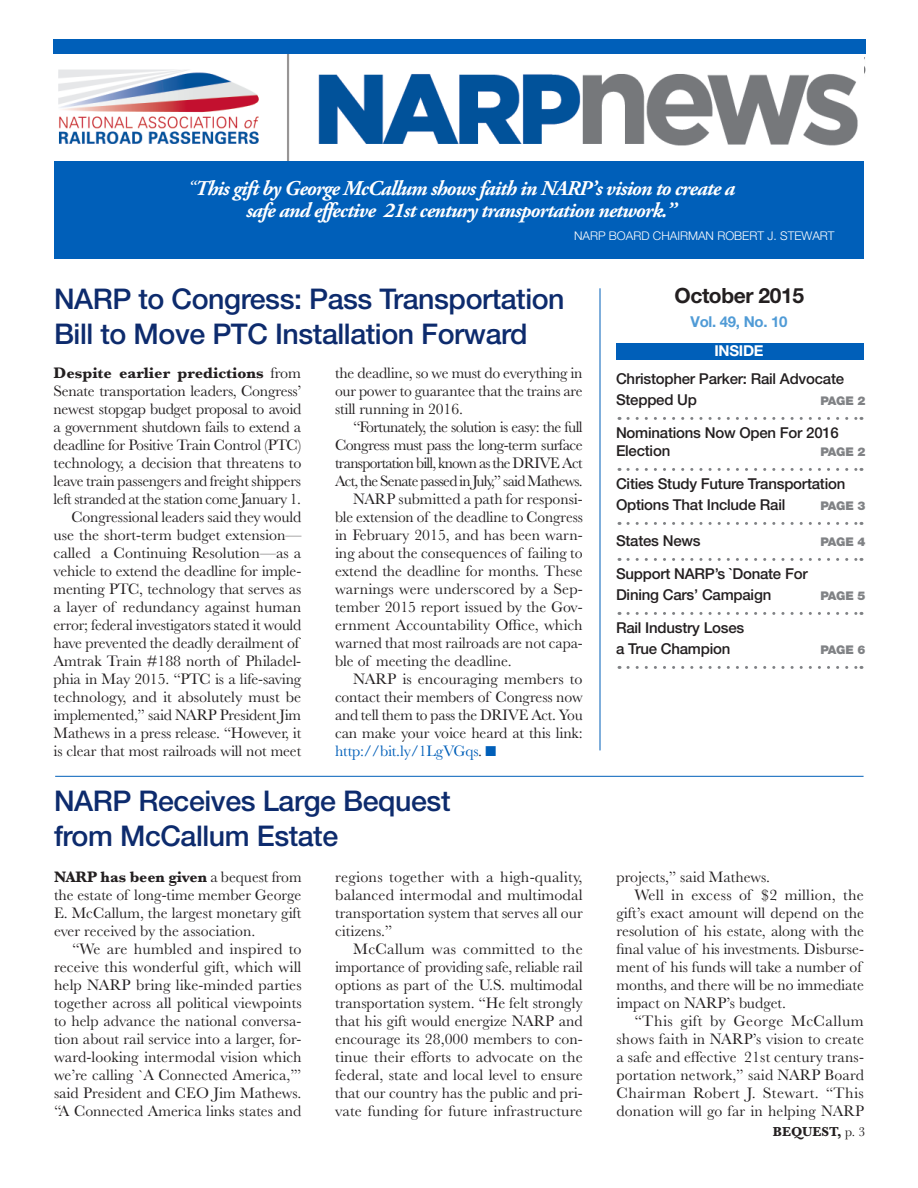
<style>
.page{position:relative;width:918px;height:1188px;background:#fff}
.page>*{position:absolute;margin:0;border:0;box-sizing:border-box;transform-origin:0 0}
.t1{font:500 28.5px/35.7px "Helvetica Neue LT Std";letter-spacing:-.015em;color:#0d2b6d}
.t2{font:italic 700 21px/22.5px "Adobe Garamond Pro";letter-spacing:-.04em;color:#fff;text-align:center}
.t3{font:700 21px "Helvetica Neue LT Std";letter-spacing:-.02em;color:#231f20}
.t4{font:15.75px/18px "Baskerville MT Std";letter-spacing:-.005em;color:#231f20;text-align:justify}
.t5{font:15.75px "Baskerville MT Std";letter-spacing:-.045em;color:#231f20}
.t6{font:15.75px "Baskerville MT Std";letter-spacing:.025em;color:#231f20}
.t7{font:15.75px "Baskerville MT Std";letter-spacing:-.04em;color:#231f20}
.t8{font:15.75px "Baskerville MT Std";letter-spacing:-.035em;color:#231f20}
.t9{font:15.75px "Baskerville MT Std";letter-spacing:.015em;color:#231f20}
.t10{font:15.75px "Baskerville MT Std";letter-spacing:-.01em;color:#005fb9}
.t11{font:500 15px/21px "Helvetica Neue LT Std";letter-spacing:-.015em;color:#231f20}
.t12{font:700 15px "Helvetica Neue LT Std";letter-spacing:-.02em;color:#509bd6}
.t13{font:700 15px "Helvetica Neue LT Std";letter-spacing:-.02em;color:#fff}
.t14{font:700 13.5px "Baskerville MT Std";color:#231f20}
.t15{font:300 12px "Helvetica Neue LT Std";color:#fff}
.t16{font:900 12px "Helvetica Neue LT Std";letter-spacing:-.015em;color:#808285}
.s1{font-weight:400}
.s2{font-weight:700}
.s3{color:#231f20}
.s4{font-family:"Zingbats Regular SWFTE";font-size:18px}
</style>
<div class="page">
<hr style="left:53px;top:111px;width:569px;height:1px;background:#005fb9">
<div style="left:616px;top:343px;width:248px;height:16px;background:#005fb9"></div>
<img style="left:54px;top:54px;width:804px;height:107px">
<div style="left:54px;top:161px;width:810px;height:97px;background:#005fb9"></div>
<hr style="left:55px;top:776px;width:809px;height:1px;background:#005fb9">
<svg style="left:628px;top:417px;width:234px;height:3px"></svg>
<svg style="left:628px;top:468px;width:234px;height:3px"></svg>
<svg style="left:628px;top:522px;width:234px;height:3px"></svg>
<svg style="left:628px;top:558px;width:234px;height:3px"></svg>
<svg style="left:628px;top:612px;width:234px;height:3px"></svg>
<svg style="left:628px;top:666px;width:234px;height:3px"></svg>
<div style="left:53px;top:39px;width:813px;height:15px;background:#005fb9"></div>
<hr style="left:600px;top:288px;width:1px;height:462px;background:#005fb9">
<h2 class="t2" style="left:188px;top:177px;width:549px"><span class="s1">“</span>This gift by George McCallum shows faith in NARP’s vision to create a safe and effective 21st century transportation network.”</h2>
<p class="t15" style="left:574px;top:228px;width:262px">NARP BOARD CHAIRMAN ROBERT J. STEWART</p>
<h1 class="t1" style="left:54px;top:280px;width:512px">NARP to Congress: Pass Transportation<br>Bill to Move PTC Installation Forward</h1>
<p class="t4" style="left:54px;top:364px;width:249px;text-align:right"><span class="s2">Despite earlier predictions</span> from Senate transportation leaders, Congress’ newest stopgap budget proposal to avoid a government shutdown fails to extend a deadline for Positive Train Control (PTC) technology, a decision that threatens to leave train passengers and freight shippers left stranded at the station come January 1.<br>Congressional leaders said they would use the short-term budget extension— called a Continuing Resolution—as a vehicle to extend the deadline for imple&shy;menting PTC, technology that serves as a layer of redundancy against human error; federal investigators stated it would have prevented the deadly derailment of Amtrak Train #188 north of Philadel&shy;phia in May 2015. “PTC is a life-saving technology, and it absolutely must be implemented,” said NARP President Jim Mathews in a press release. “However, it is clear that most railroads will not meet</p>
<p class="t4" style="left:335px;top:364px;width:249px">the deadline, so we must do everything in our power to guarantee that the trains are still running in 2016.</p>
<p class="t7" style="left:353px;top:418px;width:231px">“Fortunately, the solution is easy: the full</p>
<p class="t8" style="left:335px;top:436px;width:249px">Congress must pass the long-term surface</p>
<p class="t5" style="left:335px;top:454px;width:249px">transportation bill, known as the DRIVE Act</p>
<p class="t5" style="left:335px;top:472px;width:249px">Act, the Senate passed in July,” said Mathews.</p>
<p class="t4" style="left:353px;top:490px;width:231px">NARP submitted a path for responsi-</p>
<p class="t4" style="left:335px;top:508px;width:249px">ble extension of the deadline to Congress</p>
<p class="t4" style="left:335px;top:526px;width:249px">in February 2015, and has been warn-</p>
<p class="t4" style="left:335px;top:544px;width:249px">ing about the consequences of failing to</p>
<p class="t4" style="left:335px;top:562px;width:249px">extend the deadline for months. These</p>
<p class="t4" style="left:335px;top:580px;width:249px">warnings were underscored by a Sep-</p>
<p class="t4" style="left:335px;top:598px;width:249px">tember 2015 report issued by the Gov-</p>
<p class="t4" style="left:335px;top:616px;width:249px">ernment Accountability Office, which</p>
<p class="t4" style="left:335px;top:634px;width:249px">warned that most railroads are not capa-</p>
<p class="t4" style="left:335px;top:652px;width:178px">ble of meeting the deadline.</p>
<p class="t4" style="left:353px;top:670px;width:231px">NARP is encouraging members to</p>
<p class="t4" style="left:335px;top:688px;width:249px">contact their members of Congress now</p>
<p class="t4" style="left:335px;top:706px;width:249px">and tell them to pass the DRIVE Act. You</p>
<p class="t4" style="left:335px;top:724px;width:249px">can make your voice heard at this link:</p>
<p class="t10" style="left:335px;top:742px;width:162px">http://bit.ly/1LgVGqs<span class="s3">.</span> <span class="s4">n</span></p>
<h1 class="t1" style="left:54px;top:782px;width:398px">NARP Receives Large Bequest from McCallum Estate</h1>
<p class="t4" style="left:54px;top:868px;width:249px"><span class="s2">NARP has been given</span> a bequest from the estate of long-time member George E. McCallum, the largest monetary gift ever received by the association.</p>
<p class="t4" style="left:54px;top:940px;width:249px;text-indent:18px">“We are humbled and inspired to receive this wonderful gift, which will help NARP bring like-minded parties together across all political viewpoints to help advance the national conversa&shy;tion about rail service into a larger, for&shy;ward-looking intermodal vision which we’re calling `A Connected America,’” said President and CEO Jim Mathews. “A Connected America links states and</p>
<p class="t4" style="left:335px;top:868px;width:249px">regions together with a high-quality, balanced intermodal and multimodal transportation system that serves all our citizens.”</p>
<p class="t4" style="left:335px;top:940px;width:249px;text-indent:18px">McCallum was committed to the importance of providing safe, reliable rail options as part of the U.S. multimodal transportation system. “He felt strongly that his gift would energize NARP and encourage its 28,000 members to con&shy;tinue their efforts to advocate on the federal, state and local level to ensure that our country has the public and pri&shy;vate funding for future infrastructure</p>
<h2 class="t3" style="left:674px;top:283px;width:131px">October 2015</h2>
<p class="t12" style="left:691px;top:313px;width:98px">Vol. 49, No. 10</p>
<p class="t13" style="left:715px;top:342px;width:51px">INSIDE</p>
<p class="t11" style="left:616px;top:368px;width:230px">Christopher Parker: Rail Advocate<br>Stepped Up</p>
<p class="t16" style="left:820px;top:393px;width:47px">PAGE 2</p>
<p class="t11" style="left:616px;top:423px;width:224px;line-height:18px">Nominations Now Open For 2016<br>Election</p>
<p class="t16" style="left:820px;top:444px;width:47px">PAGE 2</p>
<p class="t11" style="left:616px;top:473px;width:231px">Cities Study Future Transportation<br>Options That Include Rail</p>
<p class="t16" style="left:820px;top:498px;width:47px">PAGE 3</p>
<p class="t11" style="left:616px;top:530px;width:86px">States News</p>
<p class="t16" style="left:820px;top:534px;width:47px">PAGE 4</p>
<p class="t11" style="left:616px;top:563px;width:193px">Support NARP’s `Donate For<br>Dining Cars’ Campaign</p>
<p class="t16" style="left:820px;top:588px;width:47px">PAGE 5</p>
<p class="t11" style="left:616px;top:617px;width:130px">Rail Industry Loses a True Champion</p>
<p class="t16" style="left:820px;top:642px;width:47px">PAGE 6</p>
<p class="t4" style="left:616px;top:868px;width:155px">projects,” said Mathews.</p>
<p class="t9" style="left:634px;top:886px;width:231px">Well in excess of $2 million, the</p>
<p class="t4" style="left:616px;top:904px;width:249px">gift’s exact amount will depend on the</p>
<p class="t4" style="left:616px;top:922px;width:249px">resolution of his estate, along with the</p>
<p class="t4" style="left:616px;top:940px;width:249px">final value of his investments. Disburse-</p>
<p class="t4" style="left:616px;top:958px;width:247px">ment of his funds will take a number of</p>
<p class="t4" style="left:616px;top:976px;width:249px">months, and there will be no immediate</p>
<p class="t4" style="left:616px;top:994px;width:171px">impact on NARP’s budget.</p>
<p class="t6" style="left:634px;top:1012px;width:231px">“This gift by George McCallum</p>
<p class="t4" style="left:616px;top:1030px;width:249px">shows faith in NARP’s vision to create</p>
<p class="t4" style="left:616px;top:1048px;width:249px">a safe and effective 21st century trans-</p>
<p class="t4" style="left:616px;top:1066px;width:249px">portation network,” said NARP Board</p>
<p class="t6" style="left:616px;top:1084px;width:249px">Chairman Robert J. Stewart. “This</p>
<p class="t4" style="left:616px;top:1102px;width:249px">donation will go far in helping NARP</p>
<p class="t14" style="left:773px;top:1124px;width:94px">BEQUEST, <span class="s1">p. 3</span></p>
</div>
